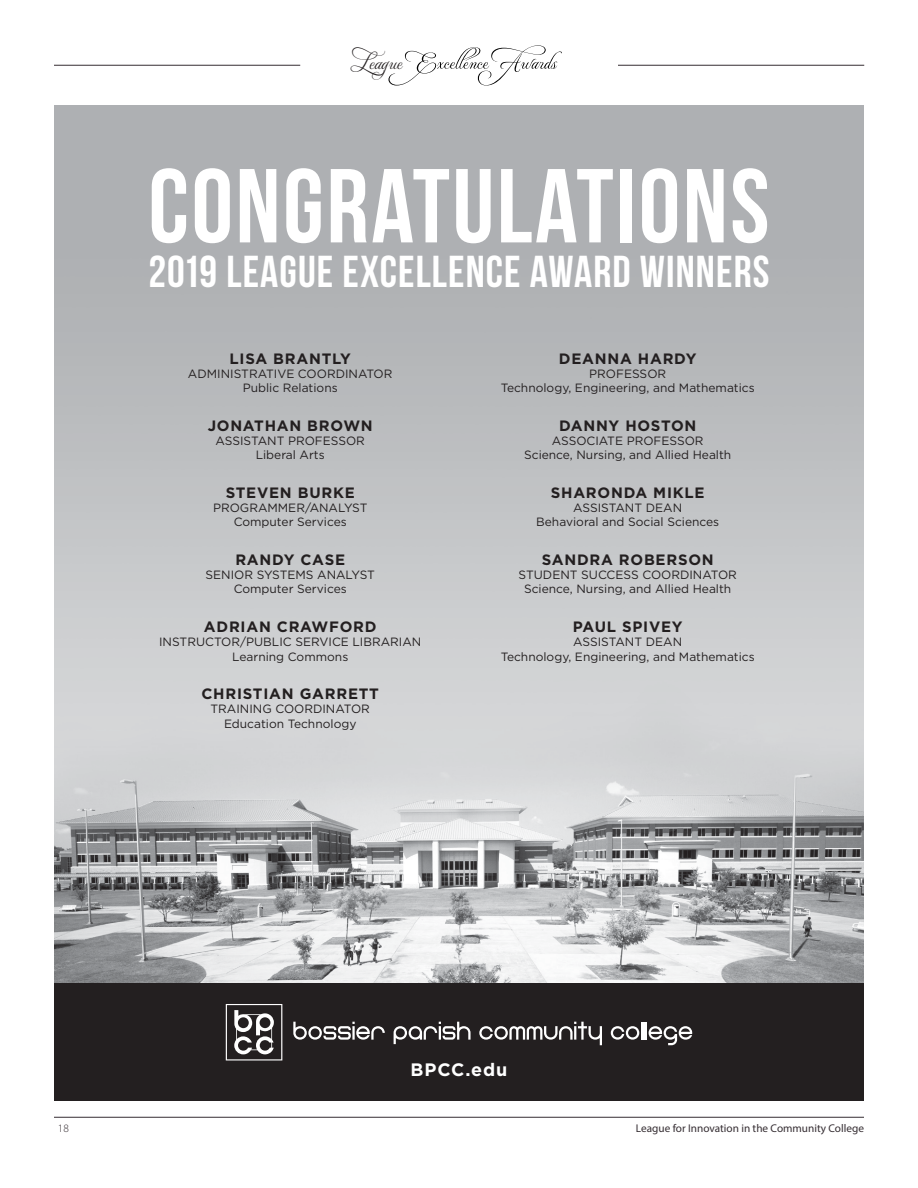
<style>
.page{position:relative;width:918px;height:1188px;background:#fff}
.page>*{position:absolute;margin:0;border:0;box-sizing:border-box;transform-origin:0 0}
.t1{font:104.85px "Bebas Neue";letter-spacing:.025em;color:#fff}
.t2{font:44.7px "Bebas Neue";letter-spacing:.025em;color:#fff}
.t3{font:20.25px "Monte Carlo Swash A";color:#231f20}
.t4{font:700 18px "Gotham";letter-spacing:.05em;color:#fff}
.t5{font:700 15px "Gotham";letter-spacing:.05em;color:#231f20}
.t6{font:12px/14.4px "Gotham";color:#231f20;text-align:center}
.t7{font:11.25px "Myriad Pro";color:#352d32}
.t8{font:300 11.25px "Myriad Pro";color:#352d32}
</style>
<div class="page">
<hr style="left:54px;top:1117px;width:810px;height:1px;background:#352d32">
<svg style="left:388px;top:45px;width:174px;height:41px"></svg>
<hr style="left:54px;top:65px;width:246px;height:1px;background:#352d32">
<hr style="left:618px;top:65px;width:246px;height:1px;background:#352d32">
<img style="left:54px;top:105px;width:810px;height:879px">
<div style="left:54px;top:984px;width:810px;height:117px;background:#231f20"></div>
<svg style="left:293px;top:1022px;width:92px;height:18px"></svg>
<svg style="left:394px;top:1022px;width:77px;height:22px"></svg>
<svg style="left:479px;top:1022px;width:123px;height:23px"></svg>
<svg style="left:611px;top:1022px;width:81px;height:23px"></svg>
<svg style="left:226px;top:1004px;width:56px;height:56px"></svg>
<h3 class="t3" style="left:357px;top:50px;width:47px">League</h3>
<h1 class="t1" style="left:149px;top:149px;width:623px">CONGRATULATIONS</h1>
<h2 class="t2" style="left:148px;top:247px;width:623px">2019 LEAGUE EXCELLENCE AWARD WINNERS</h2>
<p class="t5" style="left:230px;top:350px;width:123px">LISA BRANTLY</p>
<p class="t6" style="left:188px;top:366px;width:206px">ADMINISTRATIVE COORDINATOR<br>Public Relations</p>
<p class="t5" style="left:208px;top:417px;width:167px">JONATHAN BROWN</p>
<p class="t6" style="left:216px;top:433px;width:151px">ASSISTANT PROFESSOR<br>Liberal Arts</p>
<p class="t5" style="left:226px;top:484px;width:131px">STEVEN BURKE</p>
<p class="t6" style="left:213px;top:500px;width:156px">PROGRAMMER/ANALYST<br>Computer Services</p>
<p class="t5" style="left:235px;top:551px;width:111px">RANDY CASE</p>
<p class="t6" style="left:206px;top:567px;width:171px">SENIOR SYSTEMS ANALYST<br>Computer Services</p>
<p class="t5" style="left:204px;top:618px;width:174px">ADRIAN CRAWFORD</p>
<p class="t6" style="left:159px;top:634px;width:264px">INSTRUCTOR/PUBLIC SERVICE LIBRARIAN<br>Learning Commons</p>
<p class="t5" style="left:202px;top:685px;width:179px">CHRISTIAN GARRETT</p>
<p class="t6" style="left:211px;top:701px;width:161px">TRAINING COORDINATOR<br>Education Technology</p>
<p class="t5" style="left:559px;top:350px;width:139px">DEANNA HARDY</p>
<p class="t6" style="left:501px;top:366px;width:255px">PROFESSOR<br>Technology, Engineering, and Mathematics</p>
<p class="t5" style="left:559px;top:417px;width:139px">DANNY HOSTON</p>
<p class="t6" style="left:524px;top:433px;width:209px">ASSOCIATE PROFESSOR<br>Science, Nursing, and Allied Health</p>
<p class="t5" style="left:551px;top:484px;width:155px">SHARONDA MIKLE</p>
<p class="t6" style="left:536px;top:500px;width:185px">ASSISTANT DEAN<br>Behavioral and Social Sciences</p>
<p class="t5" style="left:542px;top:551px;width:174px">SANDRA ROBERSON</p>
<p class="t6" style="left:519px;top:567px;width:220px">STUDENT SUCCESS COORDINATOR<br>Science, Nursing, and Allied Health</p>
<p class="t5" style="left:573px;top:618px;width:111px">PAUL SPIVEY</p>
<p class="t6" style="left:501px;top:634px;width:255px">ASSISTANT DEAN<br>Technology, Engineering, and Mathematics</p>
<h3 class="t4" style="left:411px;top:1059px;width:98px">BPCC.edu</h3>
<p class="t8" style="left:58px;top:1121px;width:12px">18</p>
<p class="t7" style="left:636px;top:1122px;width:230px">League for Innovation in the Community College</p>
</div>
